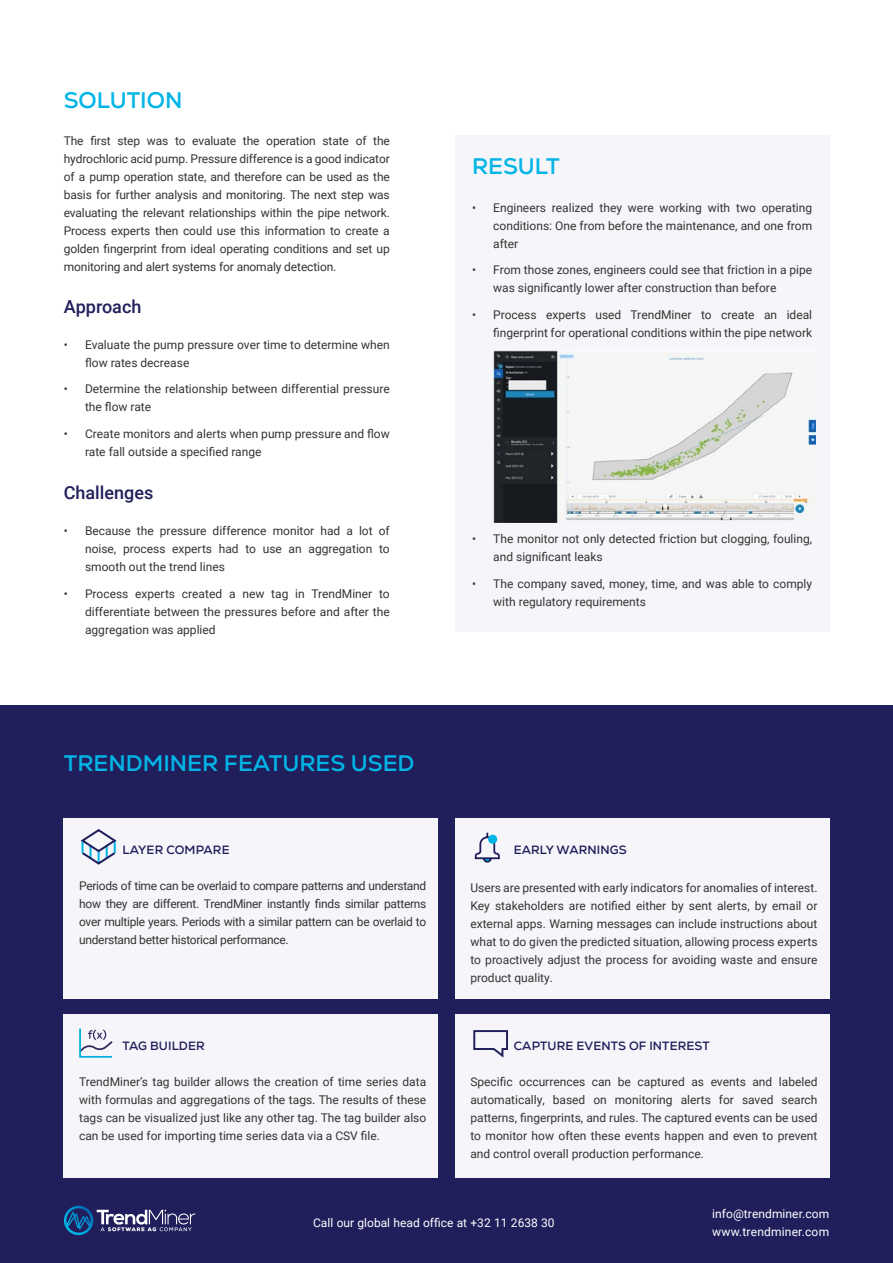
<style>
.page{position:relative;width:893px;height:1263px;background:#fff}
.page>*{position:absolute;margin:0;border:0;box-sizing:border-box;transform-origin:0 0}
.t1{font:700 22.5px "Nexa";color:#00b5e5}
.t2{font:500 18px "Roboto";color:#201e5b}
.t3{font:12px/18px "Roboto";color:#333332;text-align:justify}
.t4{font:12px/18px "Roboto";letter-spacing:.005em;color:#fff}
.t5{font:700 12px "Nexa";letter-spacing:.01em;color:#201e5b}
</style>
<div class="page">
<div style="left:0;top:706px;width:893px;height:557px;background:#201e5b"></div>
<div style="left:455px;top:135px;width:374px;height:496px;background:#f6f6fa"></div>
<img style="left:493px;top:351px;width:323px;height:172px">
<div style="left:64px;top:818px;width:374px;height:181px;background:#f6f6fa"></div>
<div style="left:455px;top:818px;width:374px;height:181px;background:#f6f6fa"></div>
<div style="left:455px;top:1015px;width:374px;height:163px;background:#f6f6fa"></div>
<div style="left:64px;top:1015px;width:374px;height:163px;background:#f6f6fa"></div>
<svg style="left:64px;top:1206px;width:132px;height:29px"></svg>
<svg style="left:79px;top:1028px;width:34px;height:30px"></svg>
<svg style="left:473px;top:1030px;width:35px;height:28px"></svg>
<svg style="left:80px;top:829px;width:37px;height:36px"></svg>
<svg style="left:474px;top:832px;width:26px;height:31px"></svg>
<div style="left:488px;top:835px;width:9px;height:9px;background:#00b5e5;border-radius:50%"></div>
<h1 class="t1" style="left:64px;top:85px;width:120px">SOLUTION</h1>
<p class="t3" style="left:64px;top:131px;width:328px">The first step was to evaluate the operation state of the hydrochloric acid pump. Pressure difference is a good indicator of a pump operation state, and therefore can be used as the basis for further analysis and monitoring. The next step was evaluating the relevant relationships within the pipe network.<br>Process experts then could use this information to create a golden fingerprint from ideal operating conditions and set up monitoring and alert systems for anomaly detection.</p>
<h2 class="t2" style="left:64px;top:294px;width:79px">Approach</h2>
<p class="t3" style="left:85px;top:335px;width:306px;text-indent:-21px">• Evaluate the pump pressure over time to determine when flow rates decrease</p>
<p class="t3" style="left:85px;top:379px;width:306px;text-indent:-21px">• Determine the relationship between differential pressure the flow rate</p>
<p class="t3" style="left:85px;top:424px;width:306px;text-indent:-21px">• Create monitors and alerts when pump pressure and flow rate fall outside a specified range</p>
<h2 class="t2" style="left:64px;top:480px;width:91px">Challenges</h2>
<p class="t3" style="left:85px;top:521px;width:306px;text-indent:-21px">• Because the pressure difference monitor had a lot of noise, process experts had to use an aggregation to smooth out the trend lines</p>
<p class="t3" style="left:85px;top:584px;width:306px;text-indent:-21px">• Process experts created a new tag in TrendMiner to differentiate between the pressures before and after the aggregation was applied</p>
<h1 class="t1" style="left:472px;top:152px;width:89px">RESULT</h1>
<p class="t3" style="left:493px;top:198px;width:320px;text-indent:-21px">• Engineers realized they were working with two operating conditions: One from before the maintenance, and one from after</p>
<p class="t3" style="left:493px;top:260px;width:320px;text-indent:-21px">• From those zones, engineers could see that friction in a pipe was significantly lower after construction than before</p>
<p class="t3" style="left:472px;top:305px;width:342px;text-align:right">• Process experts used TrendMiner to create an ideal fingerprint for operational conditions within the pipe network</p>
<p class="t3" style="left:493px;top:529px;width:320px;text-indent:-21px">• The monitor not only detected friction but clogging, fouling, and significant leaks</p>
<p class="t3" style="left:493px;top:574px;width:320px;text-indent:-21px">• The company saved, money, time, and was able to comply with regulatory requirements</p>
<h1 class="t1" style="left:64px;top:749px;width:352px">TRENDMINER FEATURES USED</h1>
<p class="t5" style="left:123px;top:842px;width:109px">LAYER COMPARE</p>
<p class="t3" style="left:79px;top:876px;width:349px">Periods of time can be overlaid to compare patterns and understand how they are different. TrendMiner instantly finds similar patterns over multiple years. Periods with a similar pattern can be overlaid to understand better historical performance.</p>
<p class="t5" style="left:123px;top:1038px;width:84px">TAG BUILDER</p>
<p class="t3" style="left:79px;top:1073px;width:349px">TrendMiner’s tag builder allows the creation of time series data with formulas and aggregations of the tags. The results of these tags can be visualized just like any other tag. The tag builder also can be used for importing time series data via a CSV file.</p>
<p class="t5" style="left:514px;top:842px;width:115px">EARLY WARNINGS</p>
<p class="t3" style="left:470px;top:878px;width:349px">Users are presented with early indicators for anomalies of interest.<br>Key stakeholders are notified either by sent alerts, by email or external apps. Warning messages can include instructions about what to do given the predicted situation, allowing process experts to proactively adjust the process for avoiding waste and ensure product quality.</p>
<p class="t5" style="left:514px;top:1038px;width:198px">CAPTURE EVENTS OF INTEREST</p>
<p class="t3" style="left:470px;top:1073px;width:349px">Specific occurrences can be captured as events and labeled automatically, based on monitoring alerts for saved search patterns, fingerprints, and rules. The captured events can be used to monitor how often these events happen and even to prevent and control overall production performance.</p>
<p class="t4" style="left:313px;top:1213px;width:243px">Call our global head office at +32 11 2638 30</p>
<p class="t4" style="left:712px;top:1204px;width:118px">info@trendminer.com www.trendminer.com</p>
</div>
